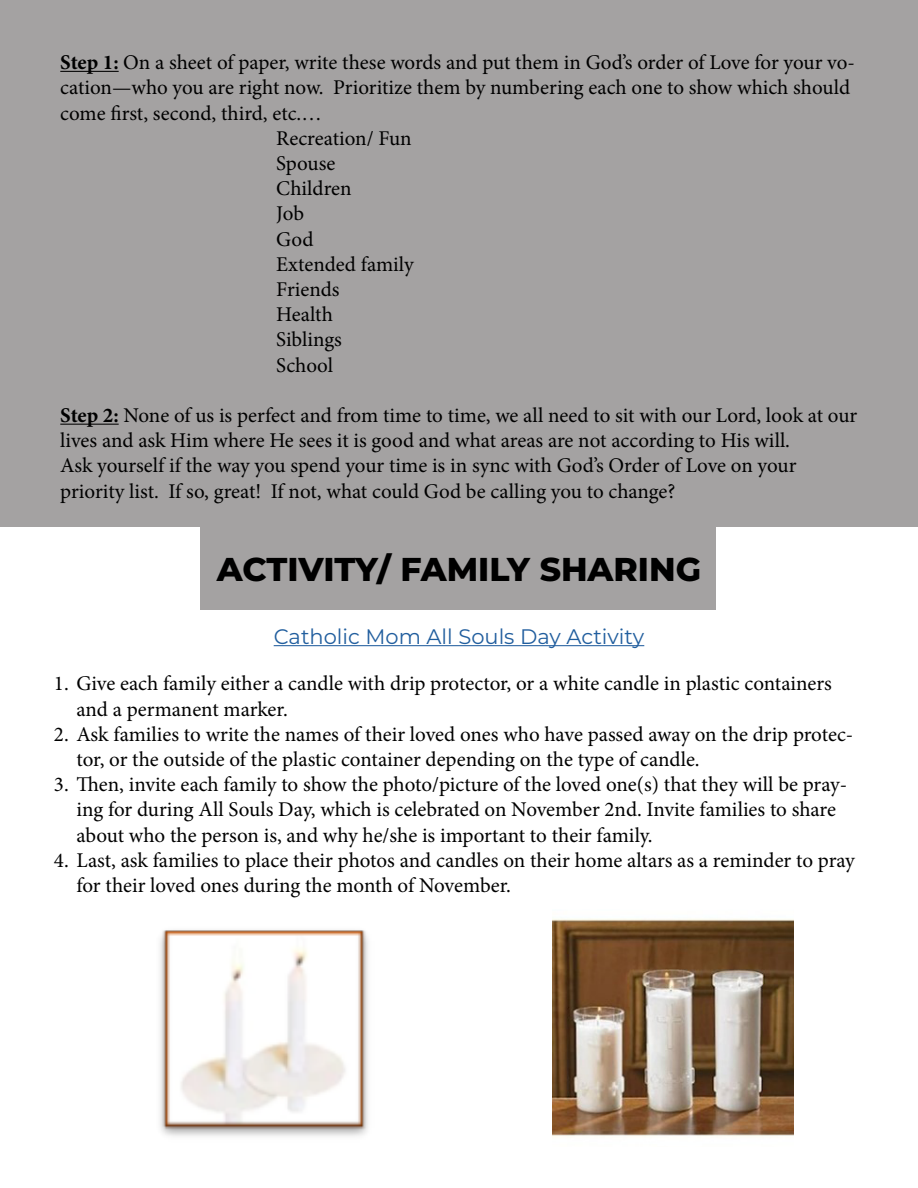
<style>
.page{position:relative;width:918px;height:1188px;background:#fff}
.page>*{position:absolute;margin:0;border:0;box-sizing:border-box;transform-origin:0 0}
.t1{font:800 33px "Montserrat";color:#000}
.t2{font:21px/25.2px "Minion Pro";letter-spacing:-.005em;color:#000}
.t3{font:21px "Montserrat";color:#215e9e}
.s1{font-weight:700}
</style>
<div class="page">
<div style="left:0;top:0;width:918px;height:526px;background:#a4a2a2"></div>
<div style="left:200px;top:513px;width:516px;height:97px;background:#a4a2a2"></div>
<hr style="left:274px;top:645px;width:370px;height:1px;background:#215e9e">
<img style="left:553px;top:919px;width:241px;height:218px">
<img style="left:160px;top:930px;width:208px;height:206px">
<hr style="left:60px;top:71px;width:59px;height:1px;background:#000">
<hr style="left:60px;top:424px;width:59px;height:1px;background:#000">
<p class="t2" style="left:60px;top:50px;width:796px"><span class="s1">Step 1:</span> On a sheet of paper, write these words and put them in God’s order of Love for your vo-</p>
<p class="t2" style="left:60px;top:75px;width:791px">cation—who you are right now. Prioritize them by numbering each one to show which should</p>
<p class="t2" style="left:60px;top:100px;width:263px">come first, second, third, etc.…</p>
<p class="t2" style="left:276px;top:126px;width:137px">Recreation/ Fun</p>
<p class="t2" style="left:276px;top:151px;width:61px">Spouse</p>
<p class="t2" style="left:276px;top:176px;width:77px">Children</p>
<p class="t2" style="left:276px;top:201px;width:29px">Job</p>
<p class="t2" style="left:276px;top:226px;width:39px">God</p>
<p class="t2" style="left:276px;top:252px;width:139px">Extended family</p>
<p class="t2" style="left:276px;top:277px;width:65px">Friends</p>
<p class="t2" style="left:276px;top:302px;width:58px">Health</p>
<p class="t2" style="left:276px;top:327px;width:67px">Siblings</p>
<p class="t2" style="left:276px;top:352px;width:58px">School</p>
<p class="t2" style="left:60px;top:403px;width:798px"><span class="s1">Step 2:</span> None of us is perfect and from time to time, we all need to sit with our Lord, look at our lives and ask Him where He sees it is good and what areas are not according to His will.<br>Ask yourself if the way you spend your time is in sync with God’s Order of Love on your priority list. If so, great! If not, what could God be calling you to change?</p>
<h1 class="t1" style="left:217px;top:545px;width:486px">ACTIVITY/ FAMILY SHARING</h1>
<p class="t3" style="left:274px;top:622px;width:372px">Catholic Mom All Souls Day Activity</p>
<p class="t2" style="left:76px;top:671px;width:757px;text-indent:-22px">1. Give each family either a candle with drip protector, or a white candle in plastic containers and a permanent marker.</p>
<p class="t2" style="left:76px;top:722px;width:778px;text-indent:-22px">2. Ask families to write the names of their loved ones who have passed away on the drip protec&shy;tor, or the outside of the plastic container depending on the type of candle.</p>
<p class="t2" style="left:76px;top:772px;width:772px;text-indent:-22px">3. Then, invite each family to show the photo/picture of the loved one(s) that they will be pray&shy;ing for during All Souls Day, which is celebrated on November 2nd. Invite families to share about who the person is, and why he/she is important to their family.</p>
<p class="t2" style="left:76px;top:848px;width:780px;text-indent:-22px">4. Last, ask families to place their photos and candles on their home altars as a reminder to pray for their loved ones during the month of November.</p>
</div>
